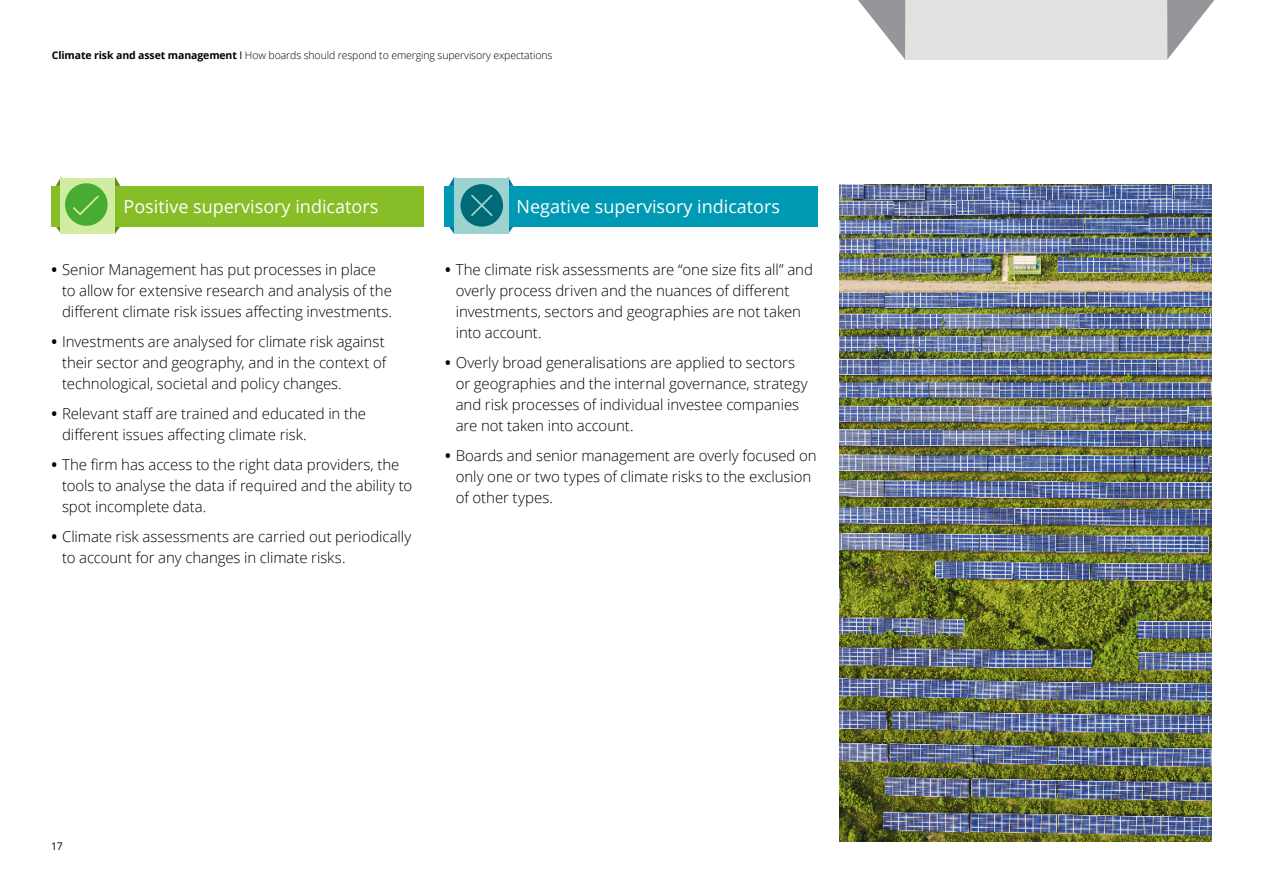
<style>
.page{position:relative;width:1263px;height:893px;background:#fff}
.page>*{position:absolute;margin:0;border:0;box-sizing:border-box;transform-origin:0 0}
.t1{font:18px "Open Sans";color:#fff}
.t2{font:300 15px/21px "Open Sans";letter-spacing:-.005em;color:#000}
.t3{font:300 10.5px "Open Sans";letter-spacing:-.01em;color:#000}
.t4{font:10.5px "Open Sans";color:#000}
.s1{font-weight:700}
.s2{font-weight:400}
</style>
<div class="page">
<div style="left:904px;top:0;width:263px;height:60px;background:#e1e1e0"></div>
<svg style="left:858px;top:0;width:47px;height:59px"></svg>
<svg style="left:1167px;top:0;width:48px;height:60px"></svg>
<div style="left:51px;top:186px;width:372px;height:40px;background:#87bd26"></div>
<div style="left:444px;top:186px;width:374px;height:40px;background:#0099b3"></div>
<svg style="left:56px;top:177px;width:64px;height:57px;background:#96ce6c"></svg>
<svg style="left:449px;top:177px;width:64px;height:57px;background:#55a7ad"></svg>
<img style="left:839px;top:184px;width:373px;height:658px">
<p class="t3" style="left:52px;top:48px;width:502px"><span class="s1">Climate risk and asset management</span> <span class="s2">I</span> How boards should respond to emerging supervisory expectations</p>
<p class="t1" style="left:124px;top:194px;width:256px">Positive supervisory indicators</p>
<p class="t1" style="left:517px;top:194px;width:265px">Negative supervisory indicators</p>
<p class="t2" style="left:62px;top:259px;width:332px;text-indent:-11px"><span class="s1">•</span> Senior Management has put processes in place to allow for extensive research and analysis of the different climate risk issues affecting investments.</p>
<p class="t2" style="left:62px;top:331px;width:326px;text-align:justify;text-indent:-11px"><span class="s1">•</span> Investments are analysed for climate risk against their sector and geography, and in the context of technological, societal and policy changes.</p>
<p class="t2" style="left:62px;top:403px;width:306px;text-indent:-11px"><span class="s1">•</span> Relevant staff are trained and educated in the different issues affecting climate risk.</p>
<p class="t2" style="left:62px;top:454px;width:352px;text-indent:-11px"><span class="s1">•</span> The firm has access to the right data providers, the tools to analyse the data if required and the ability to spot incomplete data.</p>
<p class="t2" style="left:62px;top:526px;width:351px;text-indent:-11px"><span class="s1">•</span> Climate risk assessments are carried out periodically to account for any changes in climate risks.</p>
<p class="t2" style="left:456px;top:259px;width:359px;text-indent:-11px"><span class="s1">•</span> The climate risk assessments are “one size fits all” and overly process driven and the nuances of different investments, sectors and geographies are not taken into account.</p>
<p class="t2" style="left:456px;top:352px;width:354px;text-indent:-11px"><span class="s1">•</span> Overly broad generalisations are applied to sectors or geographies and the internal governance, strategy and risk processes of individual investee companies are not taken into account.</p>
<p class="t2" style="left:456px;top:445px;width:362px;text-indent:-11px"><span class="s1">•</span> Boards and senior management are overly focused on only one or two types of climate risks to the exclusion of other types.</p>
<p class="t4" style="left:51px;top:839px;width:13px">17</p>
</div>
